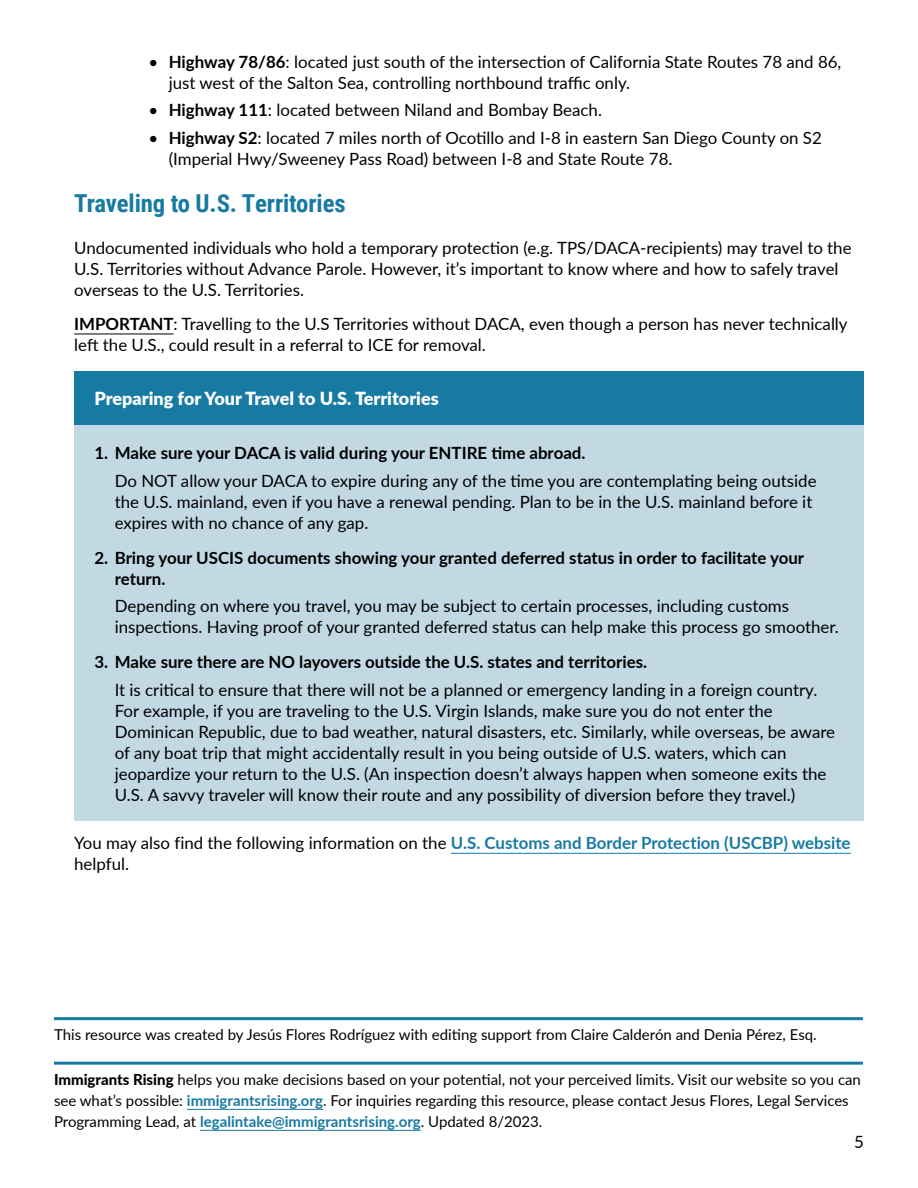
<style>
.page{position:relative;width:918px;height:1188px;background:#fff}
.page>*{position:absolute;margin:0;border:0;box-sizing:border-box;transform-origin:0 0}
.H_1{font:700 24.75px "Roboto Condensed";letter-spacing:-.005em;color:#177aa3}
.Table_Header{font:900 18px "Lato";color:#fff}
.t1{font:16.8px/21px "Lato";color:#000}
.Table_Number{font:700 16.8px/21px "Lato";color:#000}
.About_Us{font:15px/21px "Lato";color:#000}
.s1{font-weight:700}
.s2{font-weight:700;color:#177aa3}
.s3{font-weight:800}
</style>
<div class="page">
<hr style="left:74px;top:334px;width:100px;height:1px;background:#000">
<hr style="left:451px;top:853px;width:400px;height:1px;background:#177aa3">
<div style="left:74px;top:371px;width:790px;height:55px;background:#177aa3"></div>
<div style="left:74px;top:426px;width:790px;height:395px;background:#c2d9e4"></div>
<hr style="left:54px;top:1017px;width:809px;height:3px;background:#177aa3">
<hr style="left:54px;top:1062px;width:809px;height:3px;background:#177aa3">
<hr style="left:187px;top:1109px;width:136px;height:1px;background:#177aa3">
<hr style="left:200px;top:1130px;width:221px;height:1px;background:#177aa3">
<p class="t1" style="left:169px;top:50px;width:674px;text-indent:-20px">• <span class="s1">Highway 78/86</span>: located just south of the intersection of California State Routes 78 and 86, just west of the Salton Sea, controlling northbound traffic only.</p>
<p class="t1" style="left:148px;top:99px;width:455px">• <span class="s1">Highway 111</span>: located between Niland and Bombay Beach.</p>
<p class="t1" style="left:169px;top:127px;width:655px;text-indent:-20px">• <span class="s1">Highway S2</span>: located 7 miles north of Ocotillo and I-8 in eastern San Diego County on S2 (Imperial Hwy/Sweeney Pass Road) between I-8 and State Route 78.</p>
<h1 class="H_1" style="left:74px;top:186px;width:273px">Traveling to U.S. Territories</h1>
<p class="t1" style="left:74px;top:236px;width:779px">Undocumented individuals who hold a temporary protection (e.g. TPS/DACA-recipients) may travel to the<br>U.S. Territories without Advance Parole. However, it’s important to know where and how to safely travel overseas to the U.S. Territories.</p>
<p class="t1" style="left:74px;top:313px;width:775px"><span class="s1">IMPORTANT</span>: Travelling to the U.S Territories without DACA, even though a person has never technically left the U.S., could result in a referral to ICE for removal.</p>
<p class="Table_Header" style="left:94px;top:385px;width:346px">Preparing for Your Travel to U.S. Territories</p>
<p class="Table_Number" style="left:94px;top:442px;width:492px">1. Make sure your DACA is valid during your ENTIRE time abroad.</p>
<p class="t1" style="left:115px;top:470px;width:703px">Do NOT allow your DACA to expire during any of the time you are contemplating being outside the U.S. mainland, even if you have a renewal pending. Plan to be in the U.S. mainland before it expires with no chance of any gap.</p>
<p class="Table_Number" style="left:115px;top:546px;width:691px;text-indent:-20px">2. Bring your USCIS documents showing your granted deferred status in order to facilitate your return.</p>
<p class="t1" style="left:115px;top:595px;width:726px">Depending on where you travel, you may be subject to certain processes, including customs inspections. Having proof of your granted deferred status can help make this process go smoother.</p>
<p class="Table_Number" style="left:94px;top:651px;width:554px">3. Make sure there are NO layovers outside the U.S. states and territories.</p>
<p class="t1" style="left:115px;top:678px;width:722px">It is critical to ensure that there will not be a planned or emergency landing in a foreign country.<br>For example, if you are traveling to the U.S. Virgin Islands, make sure you do not enter the Dominican Republic, due to bad weather, natural disasters, etc. Similarly, while overseas, be aware of any boat trip that might accidentally result in you being outside of U.S. waters, which can jeopardize your return to the U.S. (An inspection doesn’t always happen when someone exits the U.S. A savvy traveler will know their route and any possibility of diversion before they travel.)</p>
<p class="t1" style="left:74px;top:832px;width:778px">You may also find the following information on the <span class="s2">U.S. Customs and Border Protection (USCBP) website </span>helpful.</p>
<p class="About_Us" style="left:54px;top:1024px;width:764px">This resource was created by Jesús Flores Rodríguez with editing support from Claire Calderón and Denia Pérez, Esq.</p>
<p class="About_Us" style="left:54px;top:1068px;width:809px"><span class="s3">Immigrants Rising</span> helps you make decisions based on your potential, not your perceived limits. Visit our website so you can see what’s possible: <span class="s2">immigrantsrising.org</span>. For inquiries regarding this resource, please contact Jesus Flores, Legal Services<br>Programming Lead, at <span class="s2">legalintake@immigrantsrising.org</span>. Updated 8/2023.</p>
<p class="t1" style="left:854px;top:1130px;width:11px">5</p>
</div>
